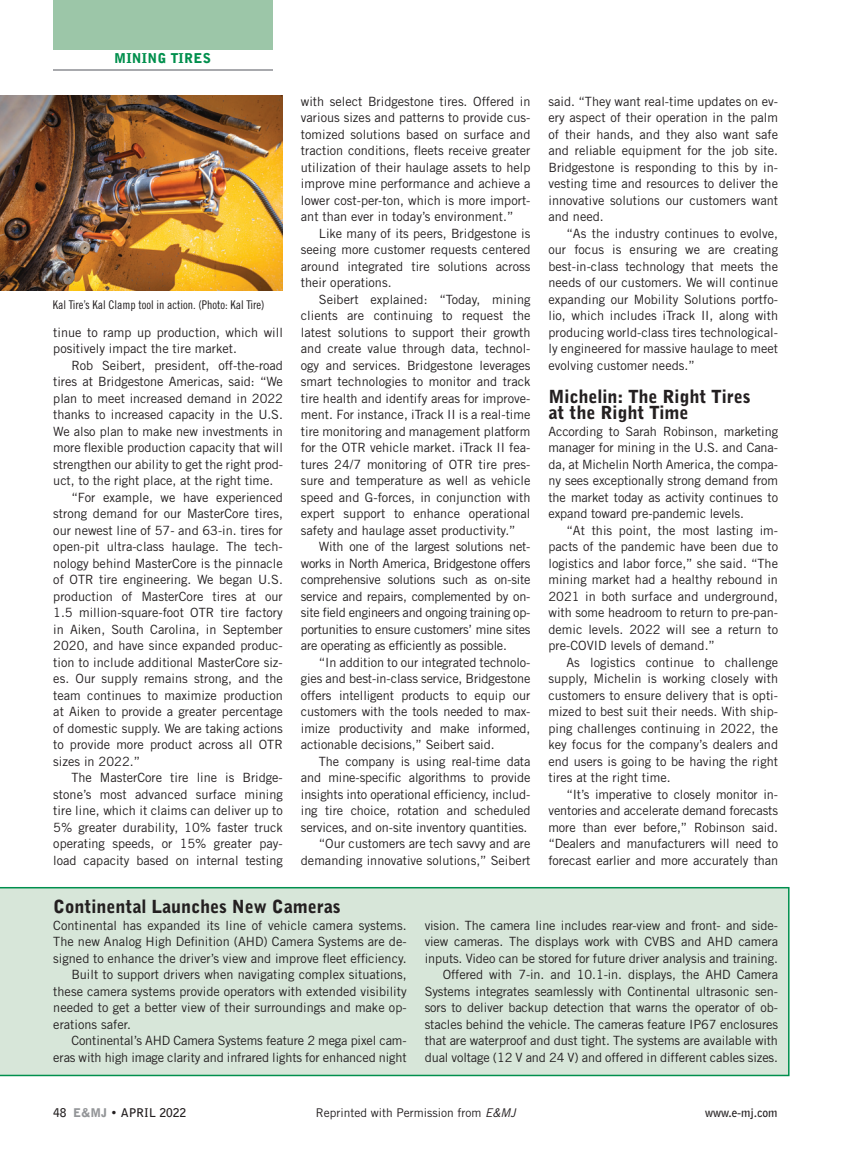
<style>
.page{position:relative;width:850px;height:1162px;background:#fff}
.page>*{position:absolute;margin:0;border:0;box-sizing:border-box;transform-origin:0 0}
.t1{font:900 18px/16.5px "Bell Gothic BT";color:#231f20}
.t2{font:900 13.5px "Bell Gothic BT";letter-spacing:.02em;color:#008f4d}
.t3{font:12.75px/16.5px "Trade Gothic";color:#231f20;text-align:justify}
.t4{font:12px "Trade Gothic Cond Eighteen";color:#231f20}
.t5{font:12px "Trade Gothic";color:#231f20}
.t6{font:700 12px "Bell Gothic BT";color:#231f20}
.s1{font-style:italic}
.s2{font-weight:900;color:#939598}
</style>
<div class="page">
<div style="left:53px;top:0;width:219px;height:50px;background:#9cc6a8"></div>
<hr style="left:53px;top:69px;width:219px;height:2px;background:#a8a9ad">
<img style="left:0;top:96px;width:282px;height:195px">
<div style="left:0;top:887px;width:789px;height:189px;background:#d7e6d9"></div>
<p class="t2" style="left:114px;top:51px;width:98px">MINING TIRES</p>
<p class="t4" style="left:53px;top:300px;width:213px">Kal Tire’s Kal Clamp tool in action. (Photo: Kal Tire)</p>
<p class="t3" style="left:53px;top:325px;width:231px">tinue to ramp up production, which will positively impact the tire market.</p>
<p class="t3" style="left:71px;top:358px;width:213px">Rob Seibert, president, off-the-road</p>
<p class="t3" style="left:53px;top:375px;width:231px">tires at Bridgestone Americas, said: “We</p>
<p class="t3" style="left:53px;top:391px;width:231px">plan to meet increased demand in 2022</p>
<p class="t3" style="left:53px;top:408px;width:231px">thanks to increased capacity in the U.S.</p>
<p class="t3" style="left:53px;top:424px;width:231px">We also plan to make new investments in</p>
<p class="t3" style="left:53px;top:441px;width:231px">more flexible production capacity that will</p>
<p class="t3" style="left:53px;top:457px;width:231px">strengthen our ability to get the right prod-</p>
<p class="t3" style="left:53px;top:474px;width:222px">uct, to the right place, at the right time.</p>
<p class="t3" style="left:71px;top:490px;width:213px">“For example, we have experienced</p>
<p class="t3" style="left:53px;top:507px;width:231px">strong demand for our MasterCore tires,</p>
<p class="t3" style="left:53px;top:523px;width:231px">our newest line of 57- and 63-in. tires for</p>
<p class="t3" style="left:53px;top:540px;width:231px">open-pit ultra-class haulage. The tech-</p>
<p class="t3" style="left:53px;top:556px;width:231px">nology behind MasterCore is the pinnacle</p>
<p class="t3" style="left:53px;top:573px;width:231px">of OTR tire engineering. We began U.S.</p>
<p class="t3" style="left:53px;top:589px;width:231px">production of MasterCore tires at our</p>
<p class="t3" style="left:53px;top:606px;width:231px">1.5 million-square-foot OTR tire factory</p>
<p class="t3" style="left:53px;top:622px;width:231px">in Aiken, South Carolina, in September</p>
<p class="t3" style="left:53px;top:639px;width:231px">2020, and have since expanded produc-</p>
<p class="t3" style="left:53px;top:655px;width:231px">tion to include additional MasterCore siz-</p>
<p class="t3" style="left:53px;top:672px;width:231px">es. Our supply remains strong, and the</p>
<p class="t3" style="left:53px;top:688px;width:231px">team continues to maximize production</p>
<p class="t3" style="left:53px;top:705px;width:231px">at Aiken to provide a greater percentage</p>
<p class="t3" style="left:53px;top:721px;width:231px">of domestic supply. We are taking actions</p>
<p class="t3" style="left:53px;top:738px;width:231px">to provide more product across all OTR</p>
<p class="t3" style="left:53px;top:754px;width:88px">sizes in 2022.”</p>
<p class="t3" style="left:71px;top:771px;width:213px">The MasterCore tire line is Bridge-</p>
<p class="t3" style="left:53px;top:787px;width:231px">stone’s most advanced surface mining</p>
<p class="t3" style="left:53px;top:804px;width:231px">tire line, which it claims can deliver up to</p>
<p class="t3" style="left:53px;top:820px;width:231px">5% greater durability, 10% faster truck</p>
<p class="t3" style="left:53px;top:837px;width:231px">operating speeds, or 15% greater pay-</p>
<p class="t3" style="left:53px;top:853px;width:231px">load capacity based on internal testing</p>
<p class="t3" style="left:301px;top:94px;width:231px">with select Bridgestone tires. Offered in various sizes and patterns to provide cus&shy;tomized solutions based on surface and traction conditions, fleets receive greater utilization of their haulage assets to help improve mine performance and achieve a lower cost-per-ton, which is more import&shy;ant than ever in today’s environment.”</p>
<p class="t3" style="left:301px;top:226px;width:231px;text-indent:18px">Like many of its peers, Bridgestone is seeing more customer requests centered around integrated tire solutions across their operations.</p>
<p class="t3" style="left:301px;top:292px;width:231px;text-indent:18px">Seibert explained: “Today, mining clients are continuing to request the latest solutions to support their growth and create value through data, technol&shy;ogy and services. Bridgestone leverages smart technologies to monitor and track tire health and identify areas for improve&shy;ment. For instance, iTrack II is a real-time tire monitoring and management platform for the OTR vehicle market. iTrack II fea&shy;tures 24/7 monitoring of OTR tire pres&shy;sure and temperature as well as vehicle speed and G-forces, in conjunction with expert support to enhance operational safety and haulage asset productivity.”</p>
<p class="t3" style="left:301px;top:540px;width:231px;text-indent:18px">With one of the largest solutions net&shy;works in North America, Bridgestone offers comprehensive solutions such as on-site service and repairs, complemented by on&shy;site field engineers and ongoing training op&shy;portunities to ensure customers’ mine sites are operating as efficiently as possible.</p>
<p class="t3" style="left:301px;top:655px;width:231px;text-indent:18px">“In addition to our integrated technolo&shy;gies and best-in-class service, Bridgestone offers intelligent products to equip our customers with the tools needed to max&shy;imize productivity and make informed, actionable decisions,” Seibert said.</p>
<p class="t3" style="left:301px;top:754px;width:231px;text-align:right">The company is using real-time data and mine-specific algorithms to provide insights into operational efficiency, includ&shy;ing tire choice, rotation and scheduled services, and on-site inventory quantities. “Our customers are tech savvy and are demanding innovative solutions,” Seibert</p>
<p class="t3" style="left:548px;top:94px;width:231px">said. “They want real-time updates on ev&shy;ery aspect of their operation in the palm of their hands, and they also want safe and reliable equipment for the job site.<br>Bridgestone is responding to this by in&shy;vesting time and resources to deliver the innovative solutions our customers want and need.</p>
<p class="t3" style="left:548px;top:226px;width:231px;text-indent:18px">“As the industry continues to evolve, our focus is ensuring we are creating best-in-class technology that meets the needs of our customers. We will continue expanding our Mobility Solutions portfo&shy;lio, which includes iTrack II, along with producing world-class tires technological&shy;ly engineered for massive haulage to meet evolving customer needs.”</p>
<h1 class="t1" style="left:548px;top:389px;width:203px">Michelin: The Right Tires at the Right Time</h1>
<p class="t3" style="left:548px;top:424px;width:231px">According to Sarah Robinson, marketing manager for mining in the U.S. and Cana&shy;da, at Michelin North America, the compa&shy;ny sees exceptionally strong demand from the market today as activity continues to expand toward pre-pandemic levels.</p>
<p class="t3" style="left:548px;top:523px;width:231px;text-indent:18px">“At this point, the most lasting im&shy;pacts of the pandemic have been due to logistics and labor force,” she said. “The mining market had a healthy rebound in 2021 in both surface and underground, with some headroom to return to pre-pan&shy;demic levels. 2022 will see a return to pre-COVID levels of demand.”</p>
<p class="t3" style="left:548px;top:655px;width:231px;text-indent:18px">As logistics continue to challenge supply, Michelin is working closely with customers to ensure delivery that is opti&shy;mized to best suit their needs. With ship&shy;ping challenges continuing in 2022, the key focus for the company’s dealers and end users is going to be having the right tires at the right time.</p>
<p class="t3" style="left:548px;top:787px;width:231px;text-indent:18px">“It’s imperative to closely monitor in&shy;ventories and accelerate demand forecasts more than ever before,” Robinson said. “Dealers and manufacturers will need to forecast earlier and more accurately than</p>
<h1 class="t1" style="left:53px;top:900px;width:289px">Continental Launches New Cameras</h1>
<p class="t3" style="left:53px;top:918px;width:355px">Continental has expanded its line of vehicle camera systems.</p>
<p class="t3" style="left:53px;top:935px;width:355px">The new Analog High Definition (AHD) Camera Systems are de-</p>
<p class="t3" style="left:53px;top:951px;width:355px">signed to enhance the driver’s view and improve fleet efficiency.</p>
<p class="t3" style="left:71px;top:968px;width:337px">Built to support drivers when navigating complex situations,</p>
<p class="t3" style="left:53px;top:984px;width:355px">these camera systems provide operators with extended visibility</p>
<p class="t3" style="left:53px;top:1001px;width:355px">needed to get a better view of their surroundings and make op-</p>
<p class="t3" style="left:53px;top:1017px;width:79px">erations safer.</p>
<p class="t3" style="left:71px;top:1034px;width:337px">Continental’s AHD Camera Systems feature 2 mega pixel cam-</p>
<p class="t3" style="left:53px;top:1050px;width:355px">eras with high image clarity and infrared lights for enhanced night</p>
<p class="t3" style="left:425px;top:918px;width:355px;text-align:right">vision. The camera line includes rear-view and front- and side&shy;view cameras. The displays work with CVBS and AHD camera inputs. Video can be stored for future driver analysis and training.<br>Offered with 7-in. and 10.1-in. displays, the AHD Camera Systems integrates seamlessly with Continental ultrasonic sen&shy;sors to deliver backup detection that warns the operator of ob&shy;stacles behind the vehicle. The cameras feature IP67 enclosures that are waterproof and dust tight. The systems are available with dual voltage (12 V and 24 V) and offered in different cables sizes.</p>
<p class="t5" style="left:316px;top:1108px;width:201px">Reprinted with Permission from <span class="s1">E&amp;MJ</span></p>
<p class="t6" style="left:53px;top:1107px;width:135px">48 <span class="s2">E&amp;MJ</span> • APRIL 2022</p>
<p class="t6" style="left:705px;top:1107px;width:74px">www.e-mj.com</p>
</div>
